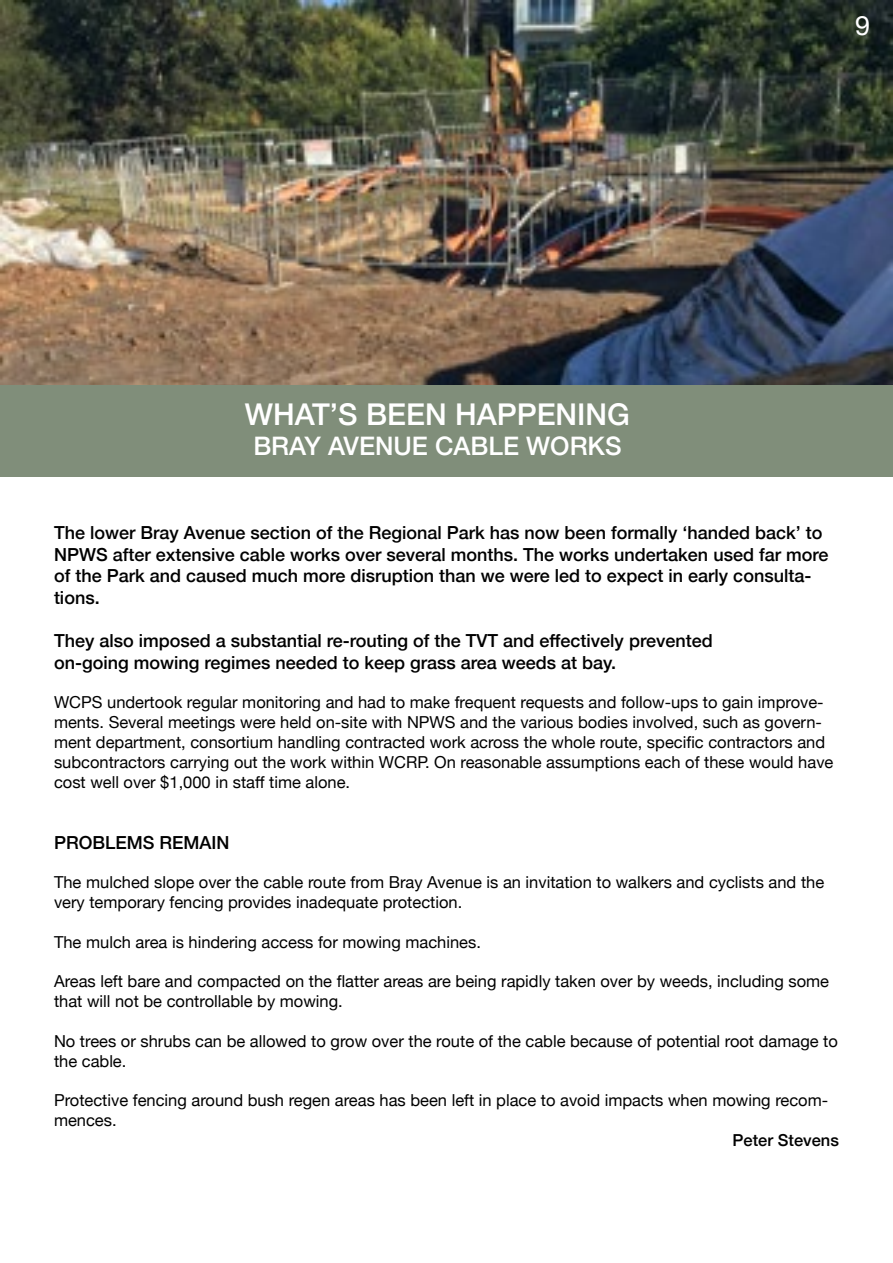
<style>
.page{position:relative;width:893px;height:1263px;background:#fff}
.page>*{position:absolute;margin:0;border:0;box-sizing:border-box;transform-origin:0 0}
.t1{font:500 30px "Helvetica Neue";color:#fff}
.t2{font:27px "Helvetica Neue";color:#fff}
.t3{font:500 25.5px "Helvetica Neue";color:#fff}
.t4{font:500 18px/21.6px "Helvetica Neue";color:#000}
.t5{font:16.5px/19.8px "Helvetica Neue";color:#000}
.t6{font:500 16.5px "Helvetica Neue";color:#000}
</style>
<div class="page">
<img style="left:0;top:0;width:893px;height:385px">
<div style="left:0;top:385px;width:893px;height:91px;background:#808e7a"></div>
<h2 class="t2" style="left:855px;top:6px;width:17px">9</h2>
<h1 class="t1" style="left:245px;top:390px;width:387px">WHAT’S BEEN HAPPENING</h1>
<h3 class="t3" style="left:253px;top:426px;width:370px">BRAY AVENUE CABLE WORKS</h3>
<p class="t4" style="left:54px;top:520px;width:776px">The lower Bray Avenue section of the Regional Park has now been formally ‘handed back’ to NPWS after extensive cable works over several months. The works undertaken used far more of the Park and caused much more disruption than we were led to expect in early consulta&shy;tions.</p>
<p class="t4" style="left:54px;top:628px;width:660px">They also imposed a substantial re-routing of the TVT and effectively prevented on-going mowing regimes needed to keep grass area weeds at bay.</p>
<p class="t5" style="left:54px;top:694px;width:781px">WCPS undertook regular monitoring and had to make frequent requests and follow-ups to gain improve&shy;ments. Several meetings were held on-site with NPWS and the various bodies involved, such as govern&shy;ment department, consortium handling contracted work across the whole route, specific contractors and subcontractors carrying out the work within WCRP. On reasonable assumptions each of these would have cost well over $1,000 in staff time alone.</p>
<p class="t4" style="left:54px;top:830px;width:177px">PROBLEMS REMAIN</p>
<p class="t5" style="left:54px;top:874px;width:772px">The mulched slope over the cable route from Bray Avenue is an invitation to walkers and cyclists and the very temporary fencing provides inadequate protection.</p>
<p class="t5" style="left:54px;top:933px;width:428px">The mulch area is hindering access for mowing machines.</p>
<p class="t5" style="left:54px;top:973px;width:777px">Areas left bare and compacted on the flatter areas are being rapidly taken over by weeds, including some that will not be controllable by mowing.</p>
<p class="t5" style="left:54px;top:1032px;width:785px">No trees or shrubs can be allowed to grow over the route of the cable because of potential root damage to the cable.</p>
<p class="t5" style="left:54px;top:1091px;width:776px">Protective fencing around bush regen areas has been left in place to avoid impacts when mowing recom&shy;mences.</p>
<p class="t6" style="left:733px;top:1127px;width:108px">Peter Stevens</p>
</div>
